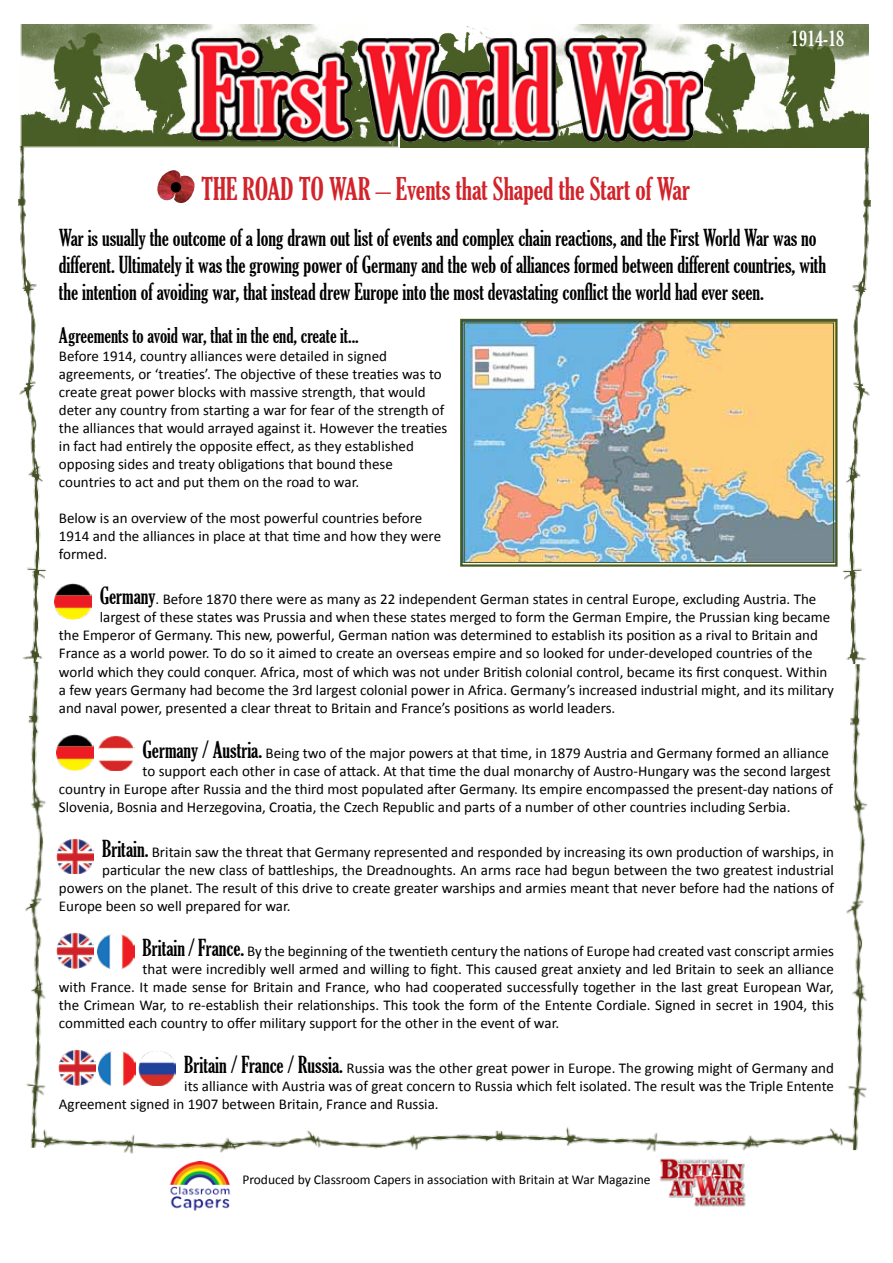
<style>
.page{position:relative;width:893px;height:1263px;background:#fff}
.page>*{position:absolute;margin:0;border:0;box-sizing:border-box;transform-origin:0 0}
.t1{font:extra-condensed 30px "Gloucester";color:#d2232a}
.t2{font:extra-condensed 22.5px/27px "Gloucester";color:#000}
.t3{font:extra-condensed 21px "Gloucester";color:#000}
.t4{font:extra-condensed 21px "Gloucester";color:#fff}
.t5{font:15px/18px "Calibri";color:#000}
.t6{font:13.5px "Calibri";color:#000}
.s1{font-family:"Gloucester";font-stretch:extra-condensed;font-size:22.5px}
</style>
<div class="page">
<img style="left:169px;top:1161px;width:61px;height:50px">
<img style="left:157px;top:170px;width:38px;height:33px">
<div style="left:171px;top:182px;width:10px;height:10px;background:#000;border-radius:50%"></div>
<svg style="left:19px;top:24px;width:380px;height:124px"></svg>
<div style="left:21px;top:8px;width:378px;height:139px;border:1px solid #fff"></div>
<img style="left:570px;top:24px;width:298px;height:123px">
<img style="left:189px;top:38px;width:513px;height:109px">
<img style="left:18px;top:147px;width:30px;height:515px">
<img style="left:25px;top:662px;width:32px;height:485px">
<img style="left:31px;top:1123px;width:523px;height:31px">
<img style="left:660px;top:1158px;width:86px;height:49px">
<img style="left:554px;top:1127px;width:302px;height:25px">
<img style="left:843px;top:148px;width:28px;height:515px">
<img style="left:835px;top:664px;width:33px;height:486px">
<img style="left:57px;top:734px;width:37px;height:37px">
<img style="left:98px;top:735px;width:36px;height:36px">
<img style="left:57px;top:838px;width:37px;height:36px">
<img style="left:57px;top:932px;width:37px;height:36px">
<img style="left:97px;top:934px;width:37px;height:34px">
<img style="left:460px;top:318px;width:378px;height:249px">
<div style="left:464px;top:323px;width:370px;height:240px;border:1px solid #455a21"></div>
<img style="left:55px;top:583px;width:36px;height:37px">
<img style="left:58px;top:1049px;width:37px;height:36px">
<img style="left:98px;top:1051px;width:37px;height:34px">
<img style="left:139px;top:1051px;width:37px;height:34px">
<h3 class="t4" style="left:791px;top:26px;width:55px">1914-18</h3>
<h1 class="t1" style="left:202px;top:171px;width:490px">THE ROAD TO WAR – Events that Shaped the Start of War</h1>
<p class="t2" style="left:59px;top:225px;width:769px">War is usually the outcome of a long drawn out list of events and complex chain reactions, and the First World War was no different. Ultimately it was the growing power of Germany and the web of alliances formed between different countries, with the intention of avoiding war, that instead drew Europe into the most devastating conflict the world had ever seen.</p>
<h3 class="t3" style="left:59px;top:324px;width:301px">Agreements to avoid war, that in the end, create it...</h3>
<p class="t5" style="left:59px;top:347px;width:390px">Before 1914, country alliances were detailed in signed agreements, or ‘treaties’. The objective of these treaties was to create great power blocks with massive strength, that would deter any country from starting a war for fear of the strength of the alliances that would arrayed against it. However the treaties in fact had entirely the opposite effect, as they established opposing sides and treaty obligations that bound these countries to act and put them on the road to war.</p>
<p class="t5" style="left:59px;top:509px;width:384px">Below is an overview of the most powerful countries before<br>1914 and the alliances in place at that time and how they were formed.</p>
<p class="t5" style="left:100px;top:590px;width:718px"><span class="s1">Germany</span>. Before 1870 there were as many as 22 independent German states in central Europe, excluding Austria. The</p>
<p class="t5" style="left:100px;top:608px;width:732px">largest of these states was Prussia and when these states merged to form the German Empire, the Prussian king became</p>
<p class="t5" style="left:59px;top:626px;width:760px">the Emperor of Germany. This new, powerful, German nation was determined to establish its position as a rival to Britain and</p>
<p class="t5" style="left:59px;top:644px;width:755px">France as a world power. To do so it aimed to create an overseas empire and so looked for under-developed countries of the</p>
<p class="t5" style="left:59px;top:662px;width:770px">world which they could conquer. Africa, most of which was not under British colonial control, became its first conquest. Within</p>
<p class="t5" style="left:59px;top:680px;width:777px">a few years Germany had become the 3rd largest colonial power in Africa. Germany’s increased industrial might, and its military</p>
<p class="t5" style="left:59px;top:698px;width:558px">and naval power, presented a clear threat to Britain and France’s positions as world leaders.</p>
<p class="t5" style="left:143px;top:743px;width:688px"><span class="s1">Germany / Austria.</span> Being two of the major powers at that time, in 1879 Austria and Germany formed an alliance</p>
<p class="t5" style="left:143px;top:761px;width:690px">to support each other in case of attack. At that time the dual monarchy of Austro-Hungary was the second largest</p>
<p class="t5" style="left:59px;top:779px;width:776px">country in Europe after Russia and the third most populated after Germany. Its empire encompassed the present-day nations of</p>
<p class="t5" style="left:59px;top:797px;width:733px">Slovenia, Bosnia and Herzegovina, Croatia, the Czech Republic and parts of a number of other countries including Serbia.</p>
<p class="t5" style="left:102px;top:842px;width:733px"><span class="s1">Britain.</span> Britain saw the threat that Germany represented and responded by increasing its own production of warships, in</p>
<p class="t5" style="left:102px;top:860px;width:733px">particular the new class of battleships, the Dreadnoughts. An arms race had begun between the two greatest industrial</p>
<p class="t5" style="left:59px;top:878px;width:776px">powers on the planet. The result of this drive to create greater warships and armies meant that never before had the nations of</p>
<p class="t5" style="left:59px;top:896px;width:233px">Europe been so well prepared for war.</p>
<p class="t5" style="left:143px;top:941px;width:693px"><span class="s1">Britain / France.</span> By the beginning of the twentieth century the nations of Europe had created vast conscript armies</p>
<p class="t5" style="left:143px;top:959px;width:693px">that were incredibly well armed and willing to fight. This caused great anxiety and led Britain to seek an alliance</p>
<p class="t5" style="left:59px;top:977px;width:777px">with France. It made sense for Britain and France, who had cooperated successfully together in the last great European War,</p>
<p class="t5" style="left:59px;top:995px;width:777px">the Crimean War, to re-establish their relationships. This took the form of the Entente Cordiale. Signed in secret in 1904, this</p>
<p class="t5" style="left:59px;top:1013px;width:502px">committed each country to offer military support for the other in the event of war.</p>
<p class="t5" style="left:184px;top:1058px;width:651px"><span class="s1">Britain / France / Russia.</span> Russia was the other great power in Europe. The growing might of Germany and</p>
<p class="t5" style="left:184px;top:1076px;width:651px">its alliance with Austria was of great concern to Russia which felt isolated. The result was the Triple Entente</p>
<p class="t5" style="left:59px;top:1094px;width:381px">Agreement signed in 1907 between Britain, France and Russia.</p>
<p class="t6" style="left:242px;top:1171px;width:410px">Produced by Classroom Capers in association with Britain at War Magazine</p>
</div>
